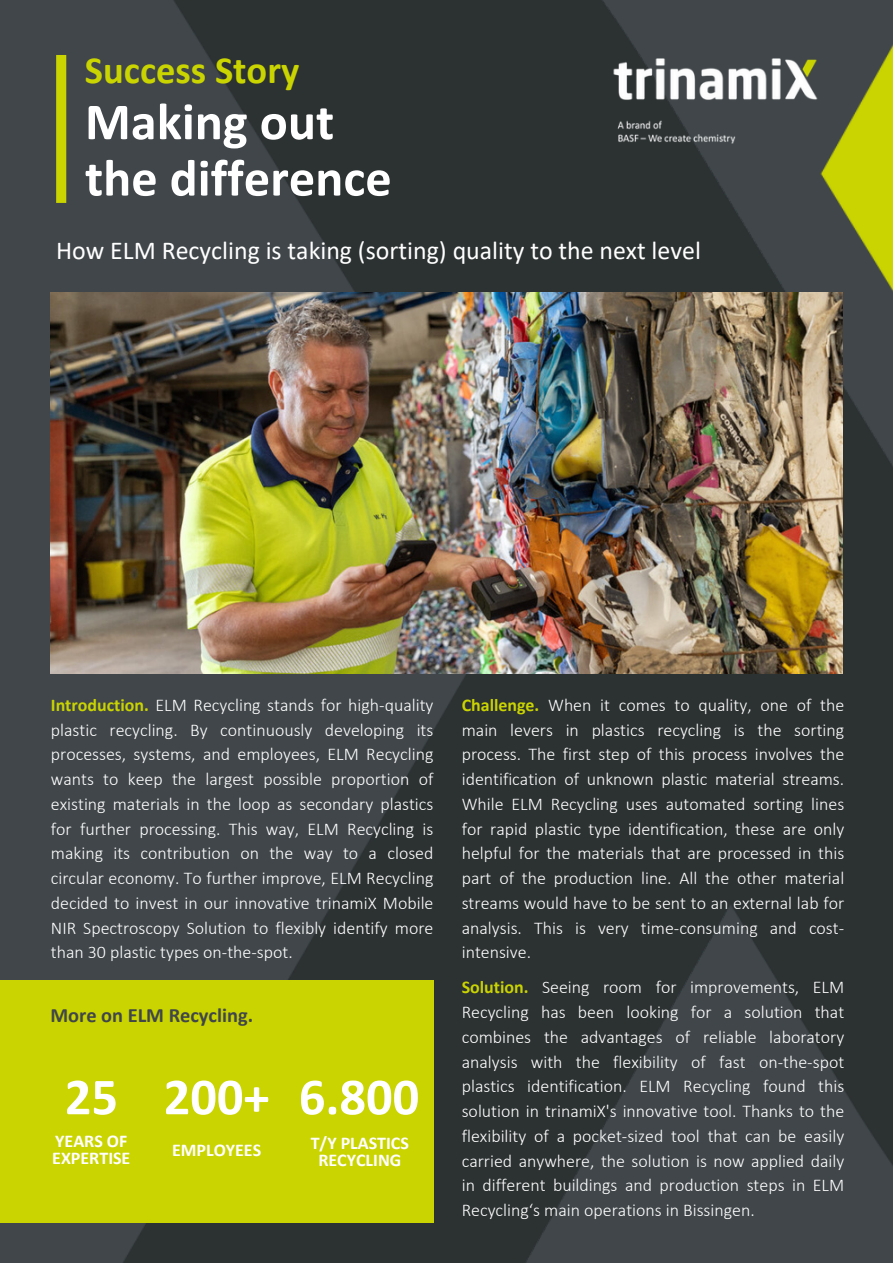
<style>
.page{position:relative;width:893px;height:1264px;background:#fff}
.page>*{position:absolute;margin:0;border:0;box-sizing:border-box;transform-origin:0 0}
.t1{font:700 52.5px "Calibri";color:#fff}
.t2{font:700 52.35px "Calibri";color:#fff}
.t3{font:700 38.55px "Calibri";color:#cad400}
.t4{font:25.8px "Calibri";color:#fff}
.t5{font:700 20.4px "Calibri";color:#404649}
.t6{font:300 18px/24.8px "Calibri";color:#fff;text-align:justify}
.t7{font:700 18px/16.8px "Calibri";color:#fff;text-align:center}
.s1{font-weight:700;color:#cad400}
</style>
<div class="page">
<div style="left:0;top:0;width:892px;height:1262px;background:#404649"></div>
<img style="left:38px;top:0;width:854px;height:1262px">
<img style="left:51px;top:292px;width:791px;height:381px">
<div style="left:0;top:979px;width:433px;height:242px;background:#cad400"></div>
<div style="left:56px;top:55px;width:10px;height:148px;background:#cad400"></div>
<img style="left:593px;top:51px;width:243px;height:100px">
<p class="t3" style="left:85px;top:54px;width:216px">Success Story</p>
<p class="t2" style="left:85px;top:100px;width:251px">Making out</p>
<p class="t2" style="left:85px;top:156px;width:308px">the difference</p>
<p class="t4" style="left:56px;top:240px;width:646px">How ELM Recycling is taking (sorting) quality to the next level</p>
<p class="t6" style="left:51px;top:694px;width:384px"><span class="s1">Introduction.</span> ELM Recycling stands for high-quality plastic recycling. By continuously developing its processes, systems, and employees, ELM Recycling wants to keep the largest possible proportion of existing materials in the loop as secondary plastics for further processing. This way, ELM Recycling is making its contribution on the way to a closed circular economy. To further improve, ELM Recycling decided to invest in our innovative trinamiX Mobile NIR Spectroscopy Solution to flexibly identify more than 30 plastic types on-the-spot.</p>
<p class="t6" style="left:461px;top:694px;width:384px"><span class="s1">Challenge.</span> When it comes to quality, one of the main levers in plastics recycling is the sorting process. The first step of this process involves the identification of unknown plastic material streams.<br>While ELM Recycling uses automated sorting lines for rapid plastic type identification, these are only helpful for the materials that are processed in this part of the production line. All the other material streams would have to be sent to an external lab for analysis. This is very time-consuming and cost&shy;intensive.</p>
<p class="t5" style="left:50px;top:1007px;width:204px">More on ELM Recycling.</p>
<p class="t1" style="left:65px;top:1074px;width:55px">25</p>
<p class="t1" style="left:164px;top:1074px;width:107px">200+</p>
<p class="t1" style="left:299px;top:1074px;width:122px">6.800</p>
<p class="t7" style="left:55px;top:1134px;width:74px">YEARS OF</p>
<p class="t7" style="left:52px;top:1151px;width:80px">EXPERTISE</p>
<p class="t7" style="left:172px;top:1143px;width:91px">EMPLOYEES</p>
<p class="t7" style="left:311px;top:1136px;width:100px">T/Y PLASTICS<br>RECYCLING</p>
<p class="t6" style="left:461px;top:976px;width:384px"><span class="s1">Solution.</span> Seeing room for improvements, ELM Recycling has been looking for a solution that combines the advantages of reliable laboratory analysis with the flexibility of fast on-the-spot plastics identification. ELM Recycling found this solution in trinamiX's innovative tool. Thanks to the flexibility of a pocket-sized tool that can be easily carried anywhere, the solution is now applied daily in different buildings and production steps in ELM Recycling‘s main operations in Bissingen.</p>
</div>
